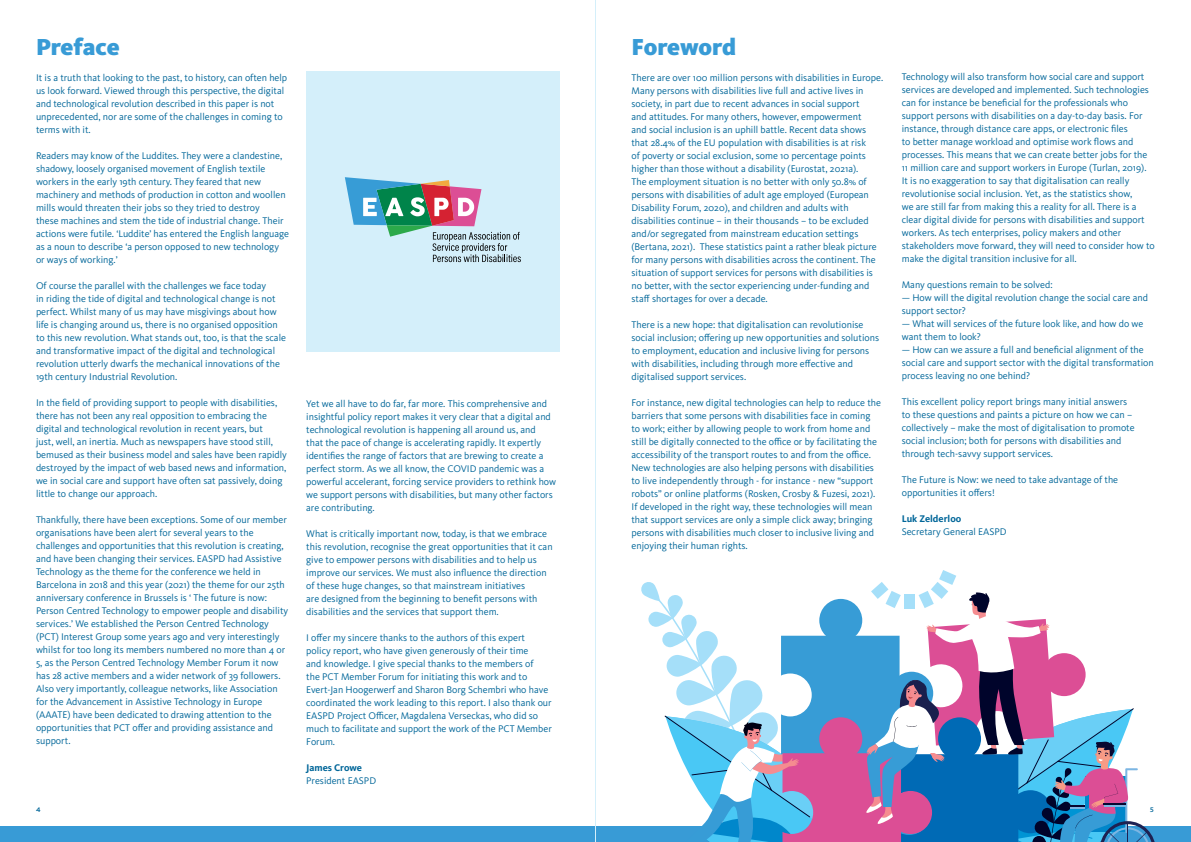
<style>
.page{position:relative;width:1191px;height:842px;background:#fff}
.page>*{position:absolute;margin:0;border:0;box-sizing:border-box;transform-origin:0 0}
.t1{font:900 24px "Kievit Pro";letter-spacing:-.005em;color:#389bd6}
.t2{font:14px "Kievit Pro";color:#016699}
.t3{font:10px/13px "Kievit Pro";color:#016699}
.t4{font:700 10px "Kievit Pro";color:#016699}
</style>
<div class="page">
<div style="left:0;top:827px;width:595px;height:15px;background:#389bd6"></div>
<div style="left:595px;top:827px;width:596px;height:15px;background:#389bd6"></div>
<hr style="left:595px;top:0;width:1px;height:842px;background:#d4effa">
<div style="left:306px;top:71px;width:253px;height:280px;background:#d4effa"></div>
<svg style="left:640px;top:570px;width:515px;height:272px"></svg>
<svg style="left:345px;top:177px;width:176px;height:85px"></svg>
<h1 class="t1" style="left:36px;top:33px;width:85px">Preface</h1>
<p class="t3" style="left:36px;top:71px;width:253px">It is a truth that looking to the past, to history, can often help us look forward. Viewed through this perspective, the digital and technological revolution described in this paper is not unprecedented, nor are some of the challenges in coming to terms with it.</p>
<p class="t3" style="left:36px;top:149px;width:255px">Readers may know of the Luddites. They were a clandestine, shadowy, loosely organised movement of English textile workers in the early 19th century. They feared that new machinery and methods of production in cotton and woollen mills would threaten their jobs so they tried to destroy<br>these machines and stem the tide of industrial change. Their actions were futile. ‘Luddite’ has entered the English language as a noun to describe ‘a person opposed to new technology or ways of working.’</p>
<p class="t3" style="left:36px;top:279px;width:251px">Of course the parallel with the challenges we face today<br>in riding the tide of digital and technological change is not perfect. Whilst many of us may have misgivings about how life is changing around us, there is no organised opposition to this new revolution. What stands out, too, is that the scale and transformative impact of the digital and technological revolution utterly dwarfs the mechanical innovations of the 19th century Industrial Revolution.</p>
<p class="t3" style="left:36px;top:396px;width:252px">In the field of providing support to people with disabilities, there has not been any real opposition to embracing the digital and technological revolution in recent years, but<br>just, well, an inertia. Much as newspapers have stood still, bemused as their business model and sales have been rapidly destroyed by the impact of web based news and information, we in social care and support have often sat passively, doing little to change our approach.</p>
<p class="t3" style="left:36px;top:513px;width:254px">Thankfully, there have been exceptions. Some of our member organisations have been alert for several years to the challenges and opportunities that this revolution is creating, and have been changing their services. EASPD had Assistive Technology as the theme for the conference we held in Barcelona in 2018 and this year (2021) the theme for our 25th anniversary conference in Brussels is ‘ The future is now:<br>Person Centred Technology to empower people and disability services.’ We established the Person Centred Technology (PCT) Interest Group some years ago and very interestingly whilst for too long its members numbered no more than 4 or 5, as the Person Centred Technology Member Forum it now has 28 active members and a wider network of 39 followers.<br>Also very importantly, colleague networks, like Association for the Advancement in Assistive Technology in Europe (AAATE) have been dedicated to drawing attention to the opportunities that PCT offer and providing assistance and support.</p>
<p class="t3" style="left:306px;top:397px;width:251px">Yet we all have to do far, far more. This comprehensive and insightful policy report makes it very clear that a digital and technological revolution is happening all around us, and<br>that the pace of change is accelerating rapidly. It expertly identifies the range of factors that are brewing to create a perfect storm. As we all know, the COVID pandemic was a powerful accelerant, forcing service providers to rethink how we support persons with disabilities, but many other factors are contributing.</p>
<p class="t3" style="left:306px;top:527px;width:248px">What is critically important now, today, is that we embrace this revolution, recognise the great opportunities that it can give to empower persons with disabilities and to help us improve our services. We must also influence the direction of these huge changes, so that mainstream initiatives<br>are designed from the beginning to benefit persons with disabilities and the services that support them.</p>
<p class="t3" style="left:306px;top:631px;width:247px">I offer my sincere thanks to the authors of this expert policy report, who have given generously of their time<br>and knowledge. I give special thanks to the members of<br>the PCT Member Forum for initiating this work and to Evert-Jan Hoogerwerf and Sharon Borg Schembri who have coordinated the work leading to this report. I also thank our EASPD Project Officer, Magdalena Verseckas, who did so much to facilitate and support the work of the PCT Member Forum.</p>
<p class="t4" style="left:306px;top:761px;width:57px">James Crowe</p>
<p class="t3" style="left:306px;top:774px;width:71px">President EASPD</p>
<h1 class="t1" style="left:631px;top:33px;width:106px">Foreword</h1>
<p class="t3" style="left:631px;top:71px;width:253px">There are over 100 million persons with disabilities in Europe.<br>Many persons with disabilities live full and active lives in society, in part due to recent advances in social support<br>and attitudes. For many others, however, empowerment<br>and social inclusion is an uphill battle. Recent data shows that 28.4% of the EU population with disabilities is at risk<br>of poverty or social exclusion, some 10 percentage points higher than those without a disability (Eurostat, 2021a).<br>The employment situation is no better with only 50.8% of persons with disabilities of adult age employed (European Disability Forum, 2020), and children and adults with disabilities continue – in their thousands – to be excluded and/or segregated from mainstream education settings (Bertana, 2021). These statistics paint a rather bleak picture for many persons with disabilities across the continent. The situation of support services for persons with disabilities is no better, with the sector experiencing under-funding and staff shortages for over a decade.</p>
<p class="t3" style="left:631px;top:318px;width:249px">There is a new hope: that digitalisation can revolutionise social inclusion; offering up new opportunities and solutions to employment, education and inclusive living for persons with disabilities, including through more effective and digitalised support services.</p>
<p class="t3" style="left:631px;top:396px;width:251px">For instance, new digital technologies can help to reduce the barriers that some persons with disabilities face in coming to work; either by allowing people to work from home and still be digitally connected to the office or by facilitating the accessibility of the transport routes to and from the office.<br>New technologies are also helping persons with disabilities to live independently through - for instance - new “support robots” or online platforms (Rosken, Crosby &amp; Fuzesi, 2021).<br>If developed in the right way, these technologies will mean that support services are only a simple click away; bringing persons with disabilities much closer to inclusive living and enjoying their human rights.</p>
<p class="t3" style="left:901px;top:70px;width:255px">Technology will also transform how social care and support services are developed and implemented. Such technologies can for instance be beneficial for the professionals who support persons with disabilities on a day-to-day basis. For instance, through distance care apps, or electronic files<br>to better manage workload and optimise work flows and processes. This means that we can create better jobs for the 11 million care and support workers in Europe (Turlan, 2019).<br>It is no exaggeration to say that digitalisation can really revolutionise social inclusion. Yet, as the statistics show,<br>we are still far from making this a reality for all. There is a clear digital divide for persons with disabilities and support workers. As tech enterprises, policy makers and other stakeholders move forward, they will need to consider how to make the digital transition inclusive for all.</p>
<p class="t3" style="left:901px;top:278px;width:152px">Many questions remain to be solved:</p>
<p class="t3" style="left:901px;top:291px;width:248px">— How will the digital revolution change the social care and support sector?</p>
<p class="t3" style="left:901px;top:317px;width:243px">— What will services of the future look like, and how do we want them to look?</p>
<p class="t3" style="left:901px;top:343px;width:253px">— How can we assure a full and beneficial alignment of the social care and support sector with the digital transformation process leaving no one behind?</p>
<p class="t3" style="left:901px;top:395px;width:234px">This excellent policy report brings many initial answers to these questions and paints a picture on how we can – collectively – make the most of digitalisation to promote social inclusion; both for persons with disabilities and through tech-savvy support services.</p>
<p class="t3" style="left:901px;top:473px;width:218px">The Future is Now: we need to take advantage of the opportunities it offers!</p>
<p class="t4" style="left:901px;top:513px;width:61px">Luk Zelderloo</p>
<p class="t3" style="left:901px;top:525px;width:106px">Secretary General EASPD</p>
<h2 class="t2" style="left:36px;top:799px;width:6px">4</h2>
<h2 class="t2" style="left:1149px;top:799px;width:6px">5</h2>
</div>
